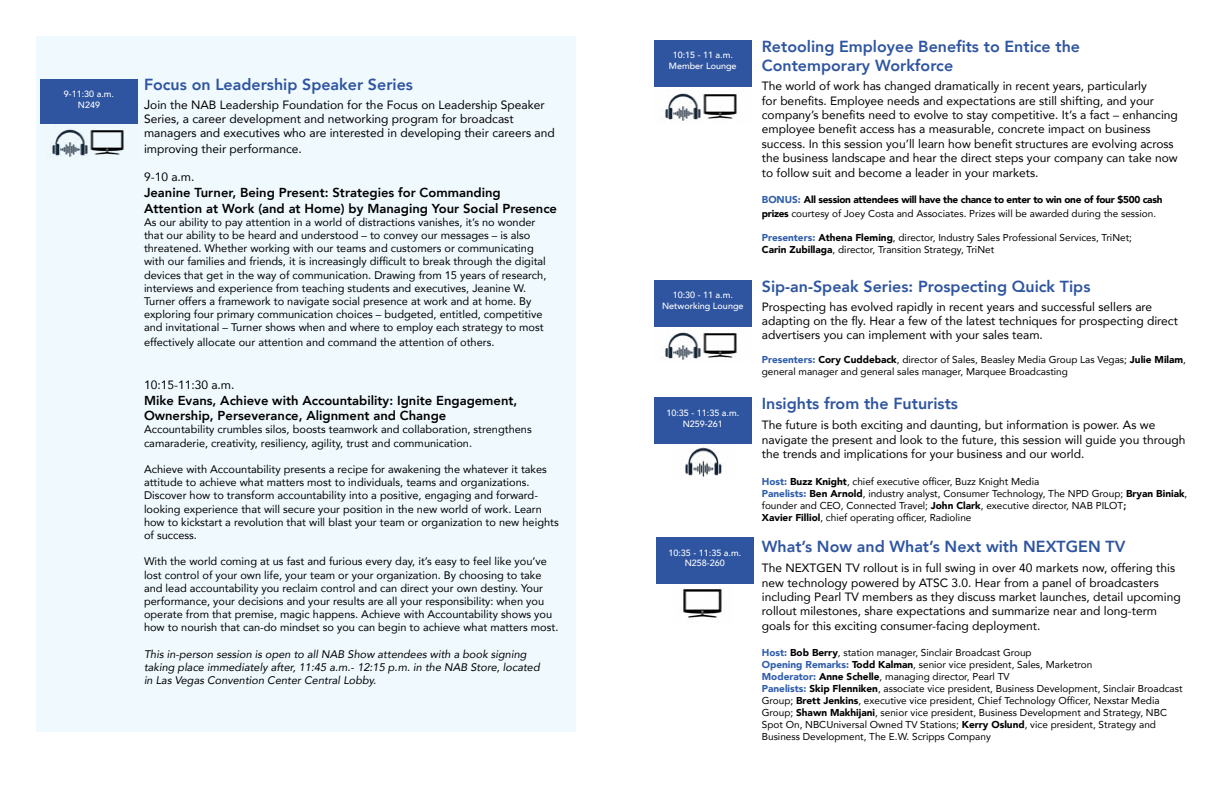
<style>
.page{position:relative;width:1224px;height:792px;background:#fff}
.page>*{position:absolute;margin:0;border:0;box-sizing:border-box;transform-origin:0 0}
.t1{font:800 16px/19.2px "Avenir";color:#2f55a0}
.t2{font:800 13px/15.6px "Avenir";color:#000}
.t3{font:12px/14.4px "Avenir";color:#000}
.t4{font:11px/13.2px "Avenir";color:#000}
.t5{font:italic 11px/13.2px "Avenir";color:#000}
.t6{font:10px/12px "Avenir";color:#000}
.t7{font:900 10px/14.4px "Avenir";letter-spacing:-.025em;color:#000}
.t8{font:500 9px/10.8px "Avenir";color:#fff;text-align:center}
.s1{font-size:13px}
.s2{color:#305eab}
.s3{font-weight:400}
.s4{font-weight:900;color:#305eab}
.s5{font-weight:900}
.s6{font-weight:800}
</style>
<div class="page">
<div style="left:654px;top:40px;width:98px;height:46px;background:#2f55a0"></div>
<img style="left:660px;top:91px;width:81px;height:30px">
<div style="left:654px;top:280px;width:98px;height:46px;background:#2f55a0"></div>
<img style="left:660px;top:330px;width:81px;height:30px">
<div style="left:654px;top:398px;width:98px;height:46px;background:#2f55a0"></div>
<img style="left:685px;top:444px;width:37px;height:33px">
<div style="left:656px;top:538px;width:98px;height:46px;background:#2f55a0"></div>
<img style="left:678px;top:589px;width:44px;height:29px">
<div style="left:36px;top:36px;width:540px;height:696px;background:#eff9fe"></div>
<div style="left:40px;top:79px;width:98px;height:45px;background:#2f55a0"></div>
<img style="left:47px;top:127px;width:81px;height:30px">
<p class="t8" style="left:64px;top:88px;width:52px">9-11:30 a.m.<br>N249</p>
<h1 class="t1" style="left:144px;top:75px;width:271px">Focus on Leadership Speaker Series</h1>
<p class="t3" style="left:144px;top:97px;width:412px;line-height:14px"><span class="s1">J</span>oin the NAB Leadership Foundation for the Focus on Leadership Speaker<br>Series, a career development and networking program for broadcast managers and executives who are interested in developing their careers and</p>
<p class="t3" style="left:144px;top:141px;width:159px">improving their performance.</p>
<p class="t3" style="left:144px;top:170px;width:52px">9-10 a.m.</p>
<p class="t2" style="left:144px;top:185px;width:415px">Jeanine Turner, Being Present: Strategies for Commanding<br>Attention at Work (and at Home) by Managing Your Social Presence</p>
<p class="t4" style="left:144px;top:215px;width:404px">As our ability to pay attention in a world of distractions vanishes, it’s no wonder that our ability to be heard and understood – to convey our messages – is also threatened. Whether working with our teams and customers or communicating with our families and friends, it is increasingly difficult to break through the digital devices that get in the way of communication. Drawing from 15 years of research, interviews and experience from teaching students and executives, Jeanine W.<br>Turner offers a framework to navigate social presence at work and at home. By exploring four primary communication choices – budgeted, entitled, competitive and invitational – Turner shows when and where to employ each strategy to most</p>
<p class="t4" style="left:144px;top:335px;width:352px">effectively allocate our attention and command the attention of others.</p>
<p class="t3" style="left:144px;top:377px;width:92px">10:15-11:30 a.m.</p>
<p class="t2" style="left:144px;top:392px;width:375px">Mike Evans, Achieve with Accountability: Ignite Engagement,<br>Ownership, Perseverance, Alignment and Change</p>
<p class="t4" style="left:144px;top:423px;width:389px">Accountability crumbles silos, boosts teamwork and collaboration, strengthens camaraderie, creativity, resiliency, agility, trust and communication.</p>
<p class="t4" style="left:144px;top:462px;width:416px">Achieve with Accountability presents a recipe for awakening the whatever it takes attitude to achieve what matters most to individuals, teams and organizations.<br>Discover how to transform accountability into a positive, engaging and forward&shy;looking experience that will secure your position in the new world of work. Learn how to kickstart a revolution that will blast your team or organization to new heights of success.</p>
<p class="t4" style="left:144px;top:555px;width:416px">With the world coming at us fast and furious every day, it’s easy to feel like you’ve lost control of your own life, your team or your organization. By choosing to take and lead accountability you reclaim control and can direct your own destiny. Your performance, your decisions and your results are all your responsibility: when you operate from that premise, magic happens. Achieve with Accountability shows you how to nourish that can-do mindset so you can begin to achieve what matters most.</p>
<p class="t5" style="left:144px;top:647px;width:397px">This in-person session is open to all NAB Show attendees with a book signing taking place immediately after, 11:45 a.m.- 12:15 p.m. in the NAB Store, located in Las Vegas Convention Center Central Lobby.</p>
<p class="t8" style="left:669px;top:49px;width:69px">10:15 - 11 a.m.<br>Member Lounge</p>
<p class="t8" style="left:662px;top:289px;width:83px">10:30 - 11 a.m.<br>Networking Lounge</p>
<p class="t8" style="left:666px;top:407px;width:74px">10:35 - 11:35 a.m.<br>N259-261</p>
<p class="t8" style="left:668px;top:546px;width:74px">10:35 - 11:35 a.m.<br>N258-260</p>
<h1 class="t1" style="left:762px;top:37px;width:320px">Retooling Employee Benefits to Entice the<br>Contemporary Workforce</h1>
<p class="t3" style="left:762px;top:78px;width:418px">The world of work has changed dramatically in recent years, particularly<br>for benefits. Employee needs and expectations are still shifting, and your company’s benefits need to evolve to stay competitive. It’s a fact – enhancing employee benefit access has a measurable, concrete impact on business success. In this session you’ll learn how benefit structures are evolving across the business landscape and hear the direct steps your company can take now to follow suit and become a leader in your markets.</p>
<p class="t7" style="left:762px;top:192px;width:402px"><span class="s2">BONUS:</span> All session attendees will have the chance to enter to win one of four $500 cash prizes <span class="s3">courtesy of Joey Costa and Associates. Prizes will be awarded during the session.</span></p>
<p class="t6" style="left:762px;top:232px;width:372px"><span class="s4">Presenters:</span> <span class="s5">Athena Fleming</span>, director, Industry Sales Professional Services, TriNet;<br><span class="s5">Carin Zubillaga</span>, director, Transition Strategy, TriNet</p>
<h1 class="t1" style="left:762px;top:277px;width:330px">Sip-an-Speak Series: Prospecting Quick Tips</h1>
<p class="t3" style="left:762px;top:299px;width:418px">Prospecting has evolved rapidly in recent years and successful sellers are adapting on the fly. Hear a few of the latest techniques for prospecting direct advertisers you can implement with your sales team.</p>
<p class="t6" style="left:762px;top:354px;width:426px"><span class="s4">Presenters:</span> <span class="s5">Cory Cuddeback</span>, director of Sales, Beasley Media Group Las Vegas; <span class="s5">Julie Milam</span>, general manager and general sales manager, Marquee Broadcasting</p>
<h1 class="t1" style="left:762px;top:394px;width:198px">Insights from the Futurists</h1>
<p class="t3" style="left:762px;top:418px;width:425px">The future is both exciting and daunting, but information is power. As we navigate the present and look to the future, this session will guide you through the trends and implications for your business and our world.</p>
<p class="t6" style="left:762px;top:475px;width:427px"><span class="s4">Host:</span> <span class="s5">Buzz Knight</span>, chief executive officer, Buzz Knight Media<br><span class="s4">Panelists:</span> <span class="s5">Ben Arnold</span>, industry analyst, Consumer Technology, The NPD Group; <span class="s5">Bryan Biniak</span>, founder and CEO, Connected Travel; <span class="s5">John Clark</span>, executive director, NAB PILOT<span class="s6">;<br></span><span class="s5">Xavier Filliol</span>, chief operating officer, Radioline</p>
<h1 class="t1" style="left:762px;top:537px;width:365px">What’s Now and What’s Next with NEXTGEN TV</h1>
<p class="t3" style="left:762px;top:560px;width:420px">The NEXTGEN TV rollout is in full swing in over 40 markets now, offering this new technology powered by ATSC 3.0. Hear from a panel of broadcasters including Pearl TV members as they discuss market launches, detail upcoming rollout milestones, share expectations and summarize near and long-term goals for this exciting consumer-facing deployment.</p>
<p class="t6" style="left:762px;top:646px;width:422px"><span class="s4">Host:</span> <span class="s5">Bob Berry</span>, station manager, Sinclair Broadcast Group<br><span class="s4">Opening Remarks:</span> <span class="s5">Todd Kalman</span>, senior vice president, Sales, Marketron<br><span class="s4">Moderator:</span> <span class="s5">Anne Schelle</span>, managing director, Pearl TV<br><span class="s4">Panelists:</span> <span class="s5">Skip Flenniken</span>, associate vice president, Business Development, Sinclair Broadcast Group; <span class="s5">Brett Jenkins</span>, executive vice president, Chief Technology Officer, Nexstar Media Group; <span class="s5">Shawn Makhijani</span>, senior vice president, Business Development and Strategy, NBC Spot On, NBCUniversal Owned TV Stations; <span class="s5">Kerry Oslund</span>, vice president, Strategy and Business Development, The E.W. Scripps Company</p>
</div>
